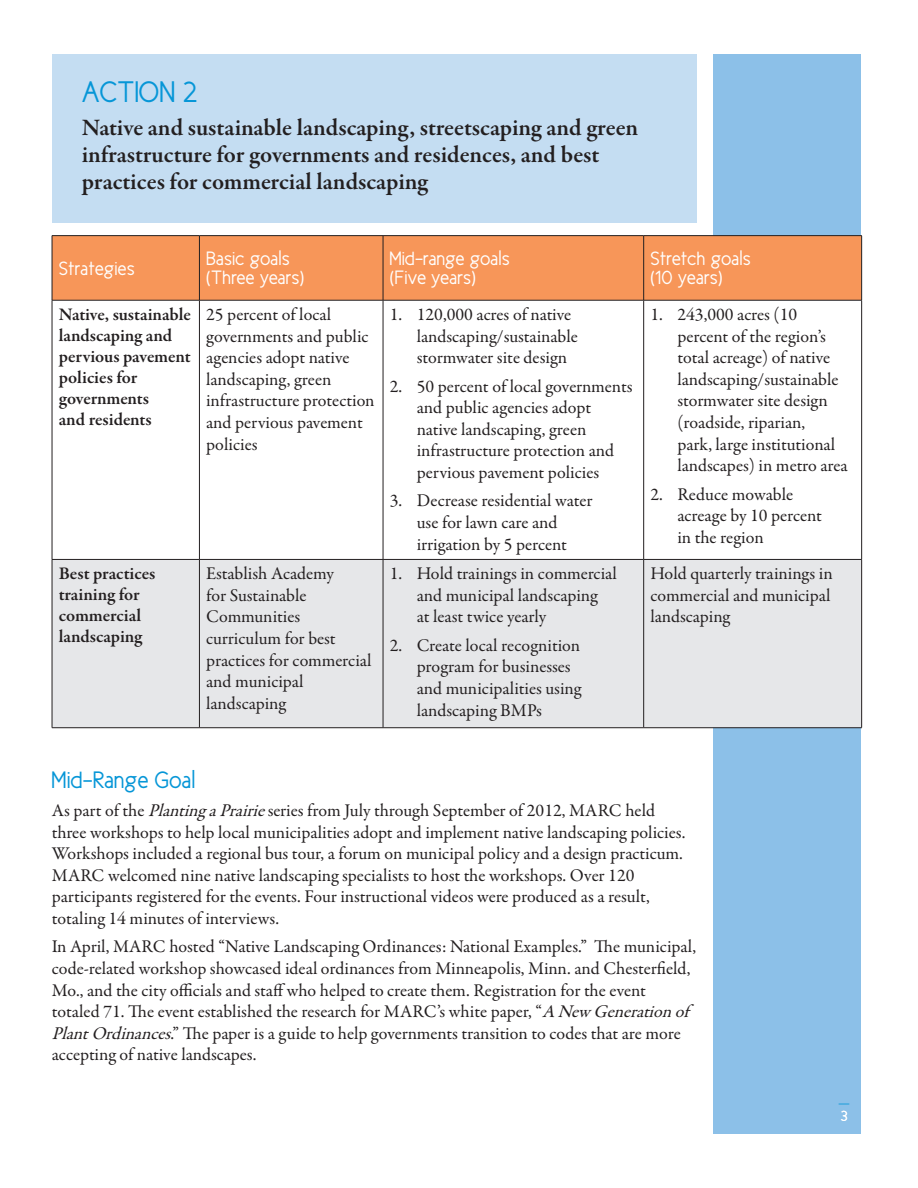
<style>
.page{position:relative;width:918px;height:1188px;background:#fff}
.page>*{position:absolute;margin:0;border:0;box-sizing:border-box;transform-origin:0 0}
.actionhed{font:30px "New Cicle Gordita";color:#0696d7}
.actiongoal{font:600 24px/27px "Garamond Premr Pro";letter-spacing:-.005em;color:#231f20}
.basic{font:24px "New Cicle Gordita";color:#0696d7}
.tablehed{font:19.5px/19.5px "New Cicle Gordita";color:#fff}
.basic-2{font:18px/21.6px "Garamond Premr Pro";color:#231f20}
.strategygoal{font:600 18px/21px "Garamond Premr Pro";letter-spacing:-.005em;color:#231f20}
.smallerhed{font:15px "New Cicle Gordita";color:#0696d7}
.smallerhed-2{font:15px "New Cicle Gordita";color:#fff}
.s1{font-style:italic}
</style>
<div class="page">
<div style="left:713px;top:54px;width:148px;height:1080px;background:#8cc0e8"></div>
<div style="left:52px;top:54px;width:644px;height:168px;background:#c4ddf2"></div>
<div style="left:53px;top:236px;width:808px;height:64px;background:#f79659"></div>
<svg style="left:53px;top:301px;width:808px;height:258px"></svg>
<div style="left:53px;top:560px;width:808px;height:167px;background:#e6e7e9"></div>
<hr style="left:52px;top:300px;width:1px;height:259px;background:#231f20">
<hr style="left:199px;top:300px;width:1px;height:259px;background:#231f20">
<hr style="left:383px;top:300px;width:1px;height:259px;background:#231f20">
<hr style="left:643px;top:300px;width:1px;height:259px;background:#231f20">
<hr style="left:861px;top:300px;width:1px;height:259px;background:#231f20">
<hr style="left:52px;top:559px;width:147px;height:1px;background:#231f20">
<hr style="left:52px;top:560px;width:1px;height:168px;background:#231f20">
<hr style="left:199px;top:559px;width:184px;height:1px;background:#231f20">
<hr style="left:199px;top:560px;width:1px;height:168px;background:#231f20">
<hr style="left:383px;top:559px;width:261px;height:1px;background:#231f20">
<hr style="left:383px;top:560px;width:1px;height:168px;background:#231f20">
<hr style="left:644px;top:559px;width:218px;height:1px;background:#231f20">
<hr style="left:643px;top:560px;width:1px;height:168px;background:#231f20">
<hr style="left:861px;top:560px;width:1px;height:168px;background:#231f20">
<hr style="left:52px;top:727px;width:147px;height:1px;background:#231f20">
<hr style="left:199px;top:727px;width:184px;height:1px;background:#231f20">
<hr style="left:383px;top:727px;width:261px;height:1px;background:#231f20">
<hr style="left:644px;top:727px;width:218px;height:1px;background:#231f20">
<hr style="left:52px;top:235px;width:147px;height:1px;background:#231f20">
<hr style="left:52px;top:236px;width:1px;height:64px;background:#231f20">
<hr style="left:199px;top:235px;width:184px;height:1px;background:#231f20">
<hr style="left:199px;top:236px;width:1px;height:64px;background:#231f20">
<hr style="left:383px;top:235px;width:261px;height:1px;background:#231f20">
<hr style="left:383px;top:236px;width:1px;height:64px;background:#231f20">
<hr style="left:644px;top:235px;width:218px;height:1px;background:#231f20">
<hr style="left:643px;top:236px;width:1px;height:64px;background:#231f20">
<hr style="left:861px;top:236px;width:1px;height:64px;background:#231f20">
<hr style="left:52px;top:300px;width:147px;height:1px;background:#231f20">
<hr style="left:199px;top:300px;width:184px;height:1px;background:#231f20">
<hr style="left:383px;top:300px;width:261px;height:1px;background:#231f20">
<hr style="left:644px;top:300px;width:218px;height:1px;background:#231f20">
<p class="actionhed" style="left:82px;top:76px;width:117px">ACTION 2</p>
<p class="actiongoal" style="left:82px;top:115px;width:558px">Native and sustainable landscaping, streetscaping and green infrastructure for governments and residences, and best practices for commercial landscaping</p>
<p class="tablehed" style="left:59px;top:258px;width:78px">Strategies</p>
<p class="tablehed" style="left:206px;top:249px;width:100px">Basic goals (Three years)</p>
<p class="tablehed" style="left:390px;top:249px;width:122px">Mid-range goals (Five years)</p>
<p class="tablehed" style="left:650px;top:249px;width:102px">Stretch goals (10 years)</p>
<p class="strategygoal" style="left:59px;top:304px;width:134px">Native, sustainable landscaping and pervious pavement policies for governments<br>and residents</p>
<p class="basic-2" style="left:206px;top:304px;width:170px">25 percent of local governments and public agencies adopt native landscaping, green infrastructure protection and pervious pavement policies</p>
<p class="basic-2" style="left:417px;top:304px;width:163px;text-indent:-27px">1. 120,000 acres of native landscaping/sustainable stormwater site design</p>
<p class="basic-2" style="left:677px;top:304px;width:172px;text-indent:-27px">1. 243,000 acres (10 percent of the region’s total acreage) of native landscaping/sustainable stormwater site design (roadside, riparian,<br>park, large institutional landscapes) in metro area</p>
<p class="basic-2" style="left:677px;top:484px;width:146px;text-indent:-27px">2. Reduce mowable acreage by 10 percent in the region</p>
<p class="basic-2" style="left:417px;top:376px;width:217px;text-indent:-27px">2. 50 percent of local governments and public agencies adopt native landscaping, green infrastructure protection and pervious pavement policies</p>
<p class="basic-2" style="left:390px;top:490px;width:204px;text-align:center">3. Decrease residential water use for lawn care and irrigation by 5 percent</p>
<p class="strategygoal" style="left:59px;top:563px;width:98px">Best practices training for commercial landscaping</p>
<p class="basic-2" style="left:206px;top:563px;width:167px">Establish Academy<br>for Sustainable<br>Communities curriculum for best practices for commercial and municipal landscaping</p>
<p class="basic-2" style="left:417px;top:563px;width:202px;text-indent:-27px">1. Hold trainings in commercial and municipal landscaping<br>at least twice yearly</p>
<p class="basic-2" style="left:417px;top:635px;width:166px;text-indent:-27px">2. Create local recognition program for businesses and municipalities using landscaping BMPs</p>
<p class="basic-2" style="left:650px;top:563px;width:184px">Hold quarterly trainings in commercial and municipal landscaping</p>
<p class="basic" style="left:52px;top:767px;width:145px">Mid-Range Goal</p>
<p class="basic-2" style="left:52px;top:800px;width:635px">As part of the <span class="s1">PlantingaPrairie</span>series from July through September of 2012, MARC held three workshops to help local municipalities adopt and implement native landscaping policies.<br>Workshops included a regional bus tour, a forum on municipal policy and a design practicum.<br>MARC welcomed nine native landscaping specialists to host the workshops. Over 120 participants registered for the events. Four instructional videos were produced as a result, totaling 14 minutes of interviews.</p>
<p class="basic-2" style="left:52px;top:936px;width:646px">In April, MARC hosted “Native Landscaping Ordinances: National Examples.” The municipal, code-related workshop showcased ideal ordinances from Minneapolis, Minn. and Chesterfield, Mo., and the city officials and staff who helped to create them. Registration for the event totaled 71. The event established the research for MARC’s white paper, “<span class="s1">A New Generationof PlantOrdinances</span>.” The paper is a guide to help governments transition to codes that are more accepting of native landscapes.</p>
<p class="smallerhed" style="left:852px;top:1103px;width:3px;rotate:90deg">|</p>
<p class="smallerhed-2" style="left:841px;top:1108px;width:8px">3</p>
</div>
